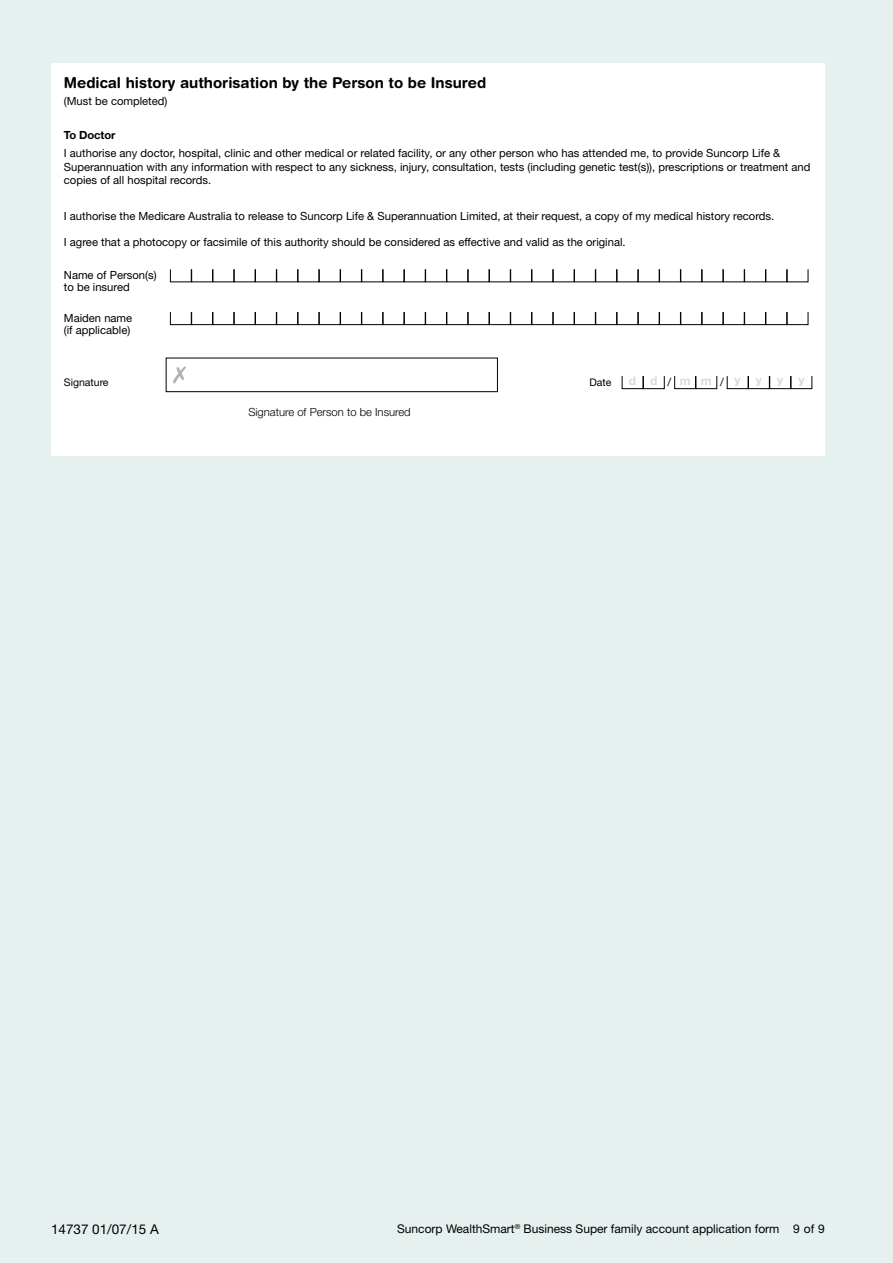
<style>
.page{position:relative;width:893px;height:1263px;background:#e6f0ef}
.page>*{position:absolute;margin:0;border:0;box-sizing:border-box;transform-origin:0 0}
.t1{font:700 15px "Helvetica Rounded LT Std";color:#000}
.t2{font:13.5px "Helvetica Neue LT Std";color:#000}
.t3{font:12px "Helvetica Neue LT Std";color:#000}
.t4{font:700 12px "Helvetica Neue LT Std";color:#d9dada}
.t5{font:11.25px/13.5px "Helvetica Neue LT Std";color:#000}
.t6{font:300 11.25px "Helvetica Neue LT Std";color:#000}
.t7{font:700 11.25px "Helvetica Neue LT Std";letter-spacing:-.01em;color:#000}
.t8{font:10.5px "Helvetica Neue LT Std";color:#000}
.s1{font-weight:400;font-size:11.25px;color:#000}
</style>
<div class="page">
<div style="left:51px;top:64px;width:774px;height:392px;background:#fff"></div>
<svg style="left:170px;top:269px;width:638px;height:13px"></svg>
<svg style="left:170px;top:312px;width:638px;height:13px"></svg>
<svg style="left:173px;top:366px;width:13px;height:17px"></svg>
<div style="left:166px;top:358px;width:332px;height:34px;border:1px solid #000"></div>
<svg style="left:622px;top:376px;width:43px;height:13px"></svg>
<svg style="left:674px;top:376px;width:43px;height:13px"></svg>
<svg style="left:727px;top:376px;width:85px;height:13px"></svg>
<h1 class="t1" style="left:64px;top:73px;width:424px">Medical history authorisation by the Person to be Insured</h1>
<p class="t5" style="left:64px;top:94px;width:105px">(Must be completed)</p>
<p class="t7" style="left:64px;top:128px;width:53px">To Doctor</p>
<p class="t5" style="left:64px;top:146px;width:748px">I authorise any doctor, hospital, clinic and other medical or related facility, or any other person who has attended me, to provide Suncorp Life &amp;<br>Superannuation with any information with respect to any sickness, injury, consultation, tests (including genetic test(s)), prescriptions or treatment and copies of all hospital records.</p>
<p class="t5" style="left:64px;top:209px;width:712px">I authorise the Medicare Australia to release to Suncorp Life &amp; Superannuation Limited, at their request, a copy of my medical history records.</p>
<p class="t5" style="left:64px;top:235px;width:563px">I agree that a photocopy or facsimile of this authority should be considered as effective and valid as the original.</p>
<p class="t5" style="left:64px;top:269px;width:94px;line-height:12px">Name of Person(s) to be insured</p>
<p class="t5" style="left:64px;top:312px;width:70px;line-height:12px">Maiden name (if applicable)</p>
<p class="t8" style="left:64px;top:376px;width:46px">Signature</p>
<p class="t8" style="left:589px;top:376px;width:23px">Date</p>
<p class="t4" style="left:629px;top:373px;width:113px">d d<span class="s1">/</span> mm<span class="s1">/</span>y</p>
<p class="t4" style="left:756px;top:372px;width:8px">y</p>
<p class="t4" style="left:777px;top:372px;width:8px">y</p>
<p class="t4" style="left:798px;top:372px;width:8px">y</p>
<p class="t6" style="left:248px;top:405px;width:164px">Signature of Person to be Insured</p>
<p class="t2" style="left:51px;top:1221px;width:109px">14737 01/07/15 A</p>
<p class="t3" style="left:397px;top:1222px;width:429px">Suncorp WealthSmart<sup>®</sup> Business Super family account application form 9 of 9</p>
</div>
